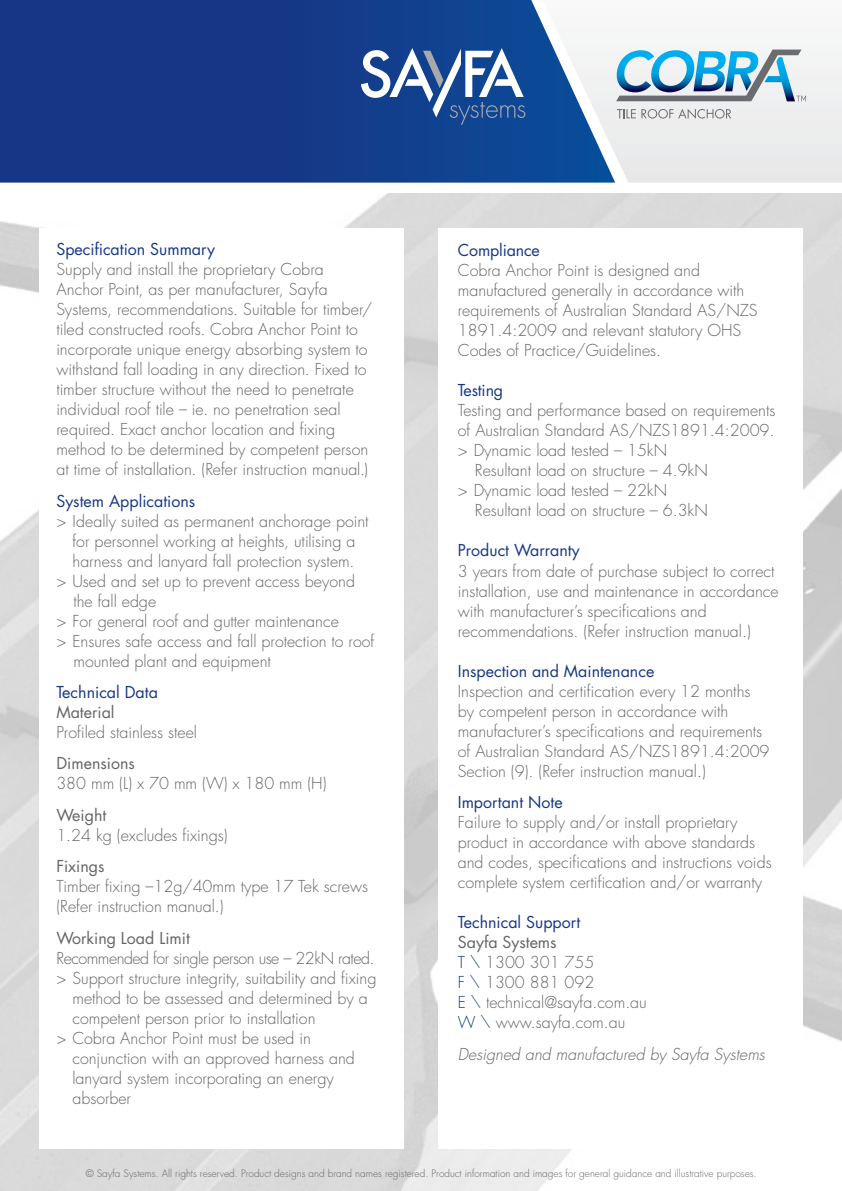
<style>
.page{position:relative;width:842px;height:1191px;background:#fff}
.page>*{position:absolute;margin:0;border:0;box-sizing:border-box;transform-origin:0 0}
.t1{font:300 16px/20px "Futura Std";color:#636467}
.t2{font:16px "Futura Std";color:#163785}
.t3{font:16px "Futura Std";color:#636467}
.t4{font:300 16px "Futura Std";letter-spacing:-.03em;color:#636467}
.t5{font:italic 300 16px "Futura Std";color:#636467}
.t6{font:300 10px "Futura Std";color:#636467}
.s1{font-weight:400}
.s2{color:#163785}
</style>
<div class="page">
<div style="left:615px;top:44px;width:227px;height:139px;background:#eceded"></div>
<svg style="left:0;top:0;width:615px;height:183px;background:#254a91"></svg>
<svg style="left:361px;top:48px;width:164px;height:77px"></svg>
<svg style="left:617px;top:109px;width:114px;height:10px"></svg>
<svg style="left:615px;top:50px;width:191px;height:51px"></svg>
<p class="t2" style="left:56px;top:239px;width:160px">Specification Summary</p>
<p class="t1" style="left:56px;top:260px;width:318px">Supply and install the proprietary Cobra Anchor Point, as per manufacturer, Sayfa Systems, recommendations. Suitable for timber/ tiled constructed roofs. Cobra Anchor Point to incorporate unique energy absorbing system to withstand fall loading in any direction. Fixed to timber structure without the need to penetrate individual roof tile – ie. no penetration seal required. Exact anchor location and fixing method to be determined by competent person at time of installation. (Refer instruction manual.)</p>
<p class="t2" style="left:56px;top:490px;width:140px">System Applications</p>
<p class="t1" style="left:56px;top:511px;width:314px">&gt; Ideally suited as permanent anchorage point</p>
<p class="t1" style="left:72px;top:531px;width:284px">for personnel working at heights, utilising a</p>
<p class="t1" style="left:72px;top:551px;width:284px">harness and lanyard fall protection system.</p>
<p class="t1" style="left:56px;top:571px;width:300px">&gt; Used and set up to prevent access beyond</p>
<p class="t1" style="left:73px;top:591px;width:84px">the fall edge</p>
<p class="t1" style="left:56px;top:611px;width:284px">&gt; For general roof and gutter maintenance</p>
<p class="t1" style="left:56px;top:631px;width:319px">&gt; Ensures safe access and fall protection to roof</p>
<p class="t1" style="left:73px;top:651px;width:199px">mounted plant and equipment</p>
<p class="t2" style="left:56px;top:682px;width:103px">Technical Data</p>
<p class="t3" style="left:56px;top:702px;width:60px">Material</p>
<p class="t1" style="left:56px;top:722px;width:142px">Profiled stainless steel</p>
<p class="t3" style="left:56px;top:753px;width:80px">Dimensions</p>
<p class="t1" style="left:56px;top:774px;width:272px">380 mm (L) x 70 mm (W) x 180 mm (H)</p>
<p class="t3" style="left:56px;top:804px;width:51px">Weight</p>
<p class="t1" style="left:56px;top:825px;width:173px">1.24 kg (excludes fixings)</p>
<p class="t3" style="left:56px;top:856px;width:50px">Fixings</p>
<p class="t1" style="left:56px;top:876px;width:313px">Timber fixing –12g/40mm type 17 Tek screws (Refer instruction manual.)</p>
<p class="t3" style="left:56px;top:927px;width:135px">Working Load Limit</p>
<p class="t4" style="left:56px;top:948px;width:320px">Recommended for single person use – 22kN rated.</p>
<p class="t1" style="left:56px;top:968px;width:322px">&gt; Support structure integrity, suitability and fixing</p>
<p class="t1" style="left:72px;top:988px;width:297px">method to be assessed and determined by a</p>
<p class="t1" style="left:72px;top:1008px;width:245px">competent person prior to installation</p>
<p class="t1" style="left:56px;top:1028px;width:256px">&gt; Cobra Anchor Point must be used in</p>
<p class="t1" style="left:72px;top:1048px;width:284px">conjunction with an approved harness and</p>
<p class="t1" style="left:72px;top:1068px;width:263px">lanyard system incorporating an energy</p>
<p class="t1" style="left:72px;top:1088px;width:60px">absorber</p>
<p class="t2" style="left:458px;top:240px;width:83px">Compliance</p>
<p class="t1" style="left:458px;top:260px;width:301px">Cobra Anchor Point is designed and manufactured generally in accordance with requirements of Australian Standard AS/NZS 1891.4:2009 and relevant statutory OHS Codes of Practice/Guidelines.</p>
<p class="t2" style="left:458px;top:380px;width:47px">Testing</p>
<p class="t1" style="left:458px;top:400px;width:319px">Testing and performance based on requirements</p>
<p class="t1" style="left:458px;top:420px;width:318px">of Australian Standard AS/NZS1891.4:2009.</p>
<p class="t1" style="left:458px;top:440px;width:211px">&gt; Dynamic load tested – 15kN</p>
<p class="t1" style="left:475px;top:460px;width:235px">Resultant load on structure – 4.9kN</p>
<p class="t1" style="left:458px;top:480px;width:211px">&gt; Dynamic load tested – 22kN</p>
<p class="t1" style="left:475px;top:500px;width:235px">Resultant load on structure – 6.3kN</p>
<p class="t2" style="left:458px;top:540px;width:123px">Product Warranty</p>
<p class="t1" style="left:458px;top:561px;width:322px">3 years from date of purchase subject to correct installation, use and maintenance in accordance with manufacturer’s specifications and recommendations. (Refer instruction manual.)</p>
<p class="t2" style="left:458px;top:661px;width:198px">Inspection and Maintenance</p>
<p class="t1" style="left:458px;top:681px;width:313px">Inspection and certification every 12 months by competent person in accordance with manufacturer’s specifications and requirements of Australian Standard AS/NZS1891.4:2009<br>Section (9). (Refer instruction manual.)</p>
<p class="t2" style="left:458px;top:792px;width:106px">Important Note</p>
<p class="t1" style="left:458px;top:813px;width:315px">Failure to supply and/or install proprietary product in accordance with above standards and codes, specifications and instructions voids complete system certification and/or warranty</p>
<p class="t2" style="left:458px;top:912px;width:124px">Technical Support</p>
<p class="t1" style="left:458px;top:933px;width:190px"><span class="s1">Sayfa Systems<br></span><span class="s2">T \</span> 1300 301 755<br><span class="s2">F \</span> 1300 881 092<br><span class="s2">E \</span> technical@sayfa.com.au<br><span class="s2">W \</span> www.sayfa.com.au</p>
<p class="t5" style="left:458px;top:1044px;width:309px">Designed and manufactured by Sayfa Systems</p>
<p class="t6" style="left:86px;top:1167px;width:672px">© Sayfa Systems. All rights reserved. Product designs and brand names registered. Product information and images for general guidance and illustrative purposes.</p>
</div>
